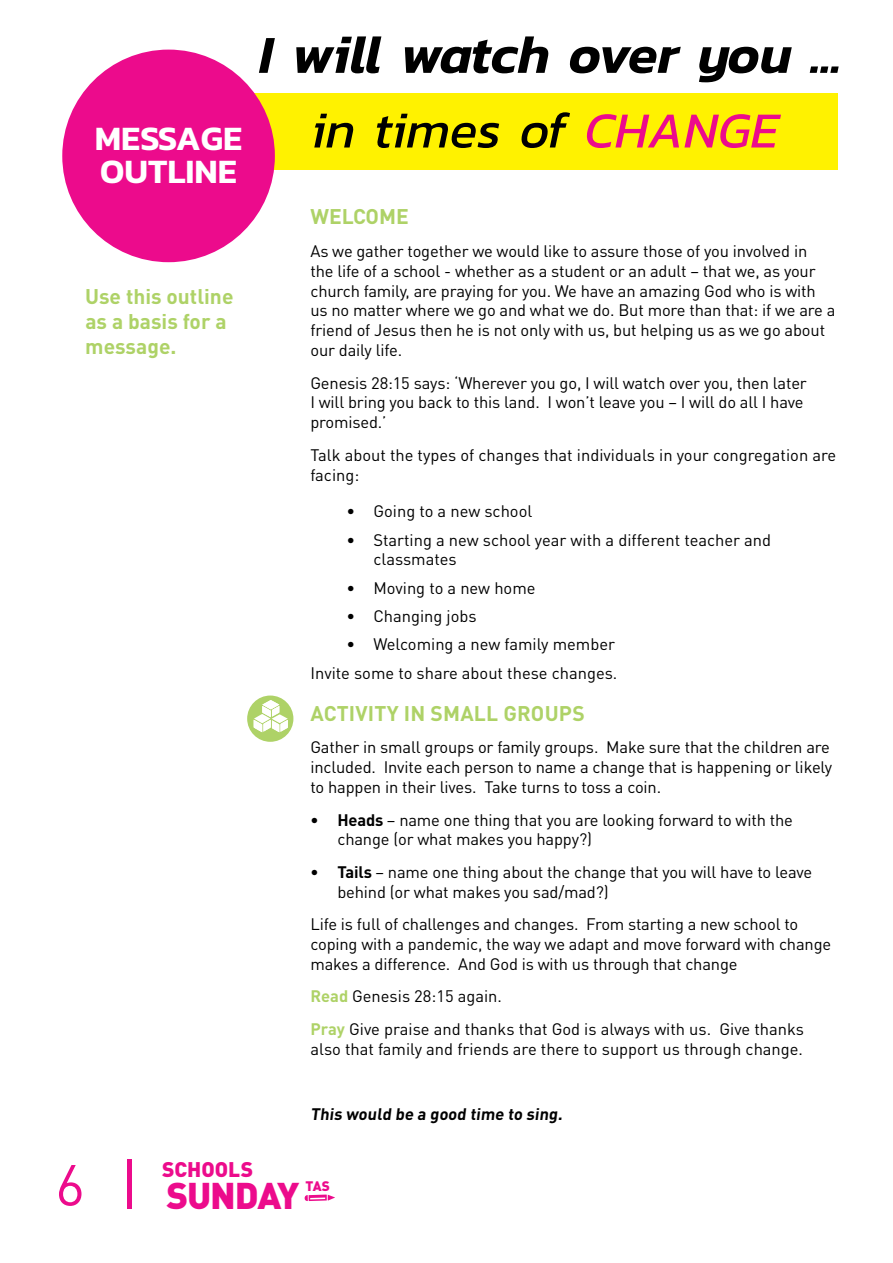
<style>
.page{position:relative;width:893px;height:1263px;background:#fff}
.page>*{position:absolute;margin:0;border:0;box-sizing:border-box;transform-origin:0 0}
.t1{font:57px "DIN Pro";color:#ec0b8c}
.t2{font:italic 600 54px "Kanit";letter-spacing:-.025em;color:#000}
.t3{font:italic 51px "Kanit";color:#000}
.t4{font:900 36.75px "DIN Pro";letter-spacing:-.03em;color:#ec0b8c}
.t5{font:600 34.5px/33px "Kanit";color:#fff}
.t6{font:700 21px/25.2px "DIN Pro";color:#aed267}
.t7{font:900 21px "DIN Pro";color:#ec0b8c}
.t8{font:16.5px/19.8px "DIN Pro";letter-spacing:-.01em;color:#000}
.t9{font:700 16.5px "DIN Pro";color:#000}
.t10{font:900 13.65px "DIN Pro";color:#ec0b8c}
.s1{color:#ec0b8c}
.s2{font-weight:700}
.s3{font-weight:700;color:#aed267}
</style>
<div class="page">
<div style="left:242px;top:94px;width:596px;height:76px;background:#fff200"></div>
<div style="left:62px;top:50px;width:213px;height:212px;background:#ec0b8c;border-radius:50%"></div>
<svg style="left:305px;top:1194px;width:30px;height:7px"></svg>
<hr style="left:128px;top:1160px;width:4px;height:49px;background:#ec0b8c">
<div style="left:247px;top:695px;width:46px;height:47px;background:#aed267;border-radius:50%"></div>
<svg style="left:254px;top:700px;width:34px;height:32px"></svg>
<h3 class="t5" style="left:95px;top:121px;width:149px">MESSAGE<br>OUTLINE</h3>
<p class="t6" style="left:85px;top:283px;width:150px">Use this outline as a basis for a message.</p>
<h2 class="t2" style="left:259px;top:13px;width:584px">I will watch over you ...</h2>
<h3 class="t3" style="left:310px;top:93px;width:470px">in times of <span class="s1">CHANGE</span></h3>
<p class="t6" style="left:310px;top:203px;width:100px">WELCOME</p>
<p class="t8" style="left:310px;top:240px;width:526px">As we gather together we would like to assure those of you involved in<br>the life of a school - whether as a student or an adult – that we, as your church family, are praying for you. We have an amazing God who is with us no matter where we go and what we do. But more than that: if we are a friend of Jesus then he is not only with us, but helping us as we go about our daily life.</p>
<p class="t8" style="left:310px;top:372px;width:498px">Genesis 28:15 says: ‘Wherever you go, I will watch over you, then later<br>I will bring you back to this land. I won’t leave you – I will do all I have promised.’</p>
<p class="t8" style="left:310px;top:444px;width:527px">Talk about the types of changes that individuals in your congregation are facing:</p>
<p class="t8" style="left:346px;top:501px;width:187px">• Going to a new school</p>
<p class="t8" style="left:373px;top:529px;width:399px;text-indent:-27px">• Starting a new school year with a different teacher and classmates</p>
<p class="t8" style="left:346px;top:577px;width:191px">• Moving to a new home</p>
<p class="t8" style="left:346px;top:605px;width:132px">• Changing jobs</p>
<p class="t8" style="left:310px;top:629px;width:308px;line-height:28.3px;text-align:right">• Welcoming a new family member<br>Invite some to share about these changes.</p>
<p class="t6" style="left:310px;top:700px;width:276px">ACTIVITY IN SMALL GROUPS</p>
<p class="t8" style="left:310px;top:737px;width:523px">Gather in small groups or family groups. Make sure that the children are included. Invite each person to name a change that is happening or likely to happen in their lives. Take turns to toss a coin.</p>
<p class="t8" style="left:337px;top:809px;width:457px;text-indent:-27px"><span class="s2">• Heads</span> – name one thing that you are looking forward to with the change (or what makes you happy?)</p>
<p class="t8" style="left:337px;top:861px;width:476px;text-indent:-27px"><span class="s2">• Tails</span> – name one thing about the change that you will have to leave behind (or what makes you sad/mad?)</p>
<p class="t8" style="left:310px;top:914px;width:522px">Life is full of challenges and changes. From starting a new school to coping with a pandemic, the way we adapt and move forward with change makes a difference. And God is with us through that change</p>
<p class="t8" style="left:310px;top:979px;width:495px;line-height:32.5px"><span class="s3">Read</span> Genesis 28:15 again.<br><span class="s3">Pray</span> Give praise and thanks that God is always with us. Give thanks</p>
<p class="t8" style="left:310px;top:1038px;width:494px">also that family and friends are there to support us through change.</p>
<p class="t9" style="left:310px;top:1103px;width:256px">This would be a good time to sing.</p>
<h1 class="t1" style="left:55px;top:1146px;width:31px">6</h1>
<p class="t7" style="left:162px;top:1155px;width:93px">SCHOOLS</p>
<h3 class="t4" style="left:166px;top:1170px;width:134px">SUNDAY</h3>
<p class="t10" style="left:306px;top:1177px;width:26px">TAS</p>
</div>
